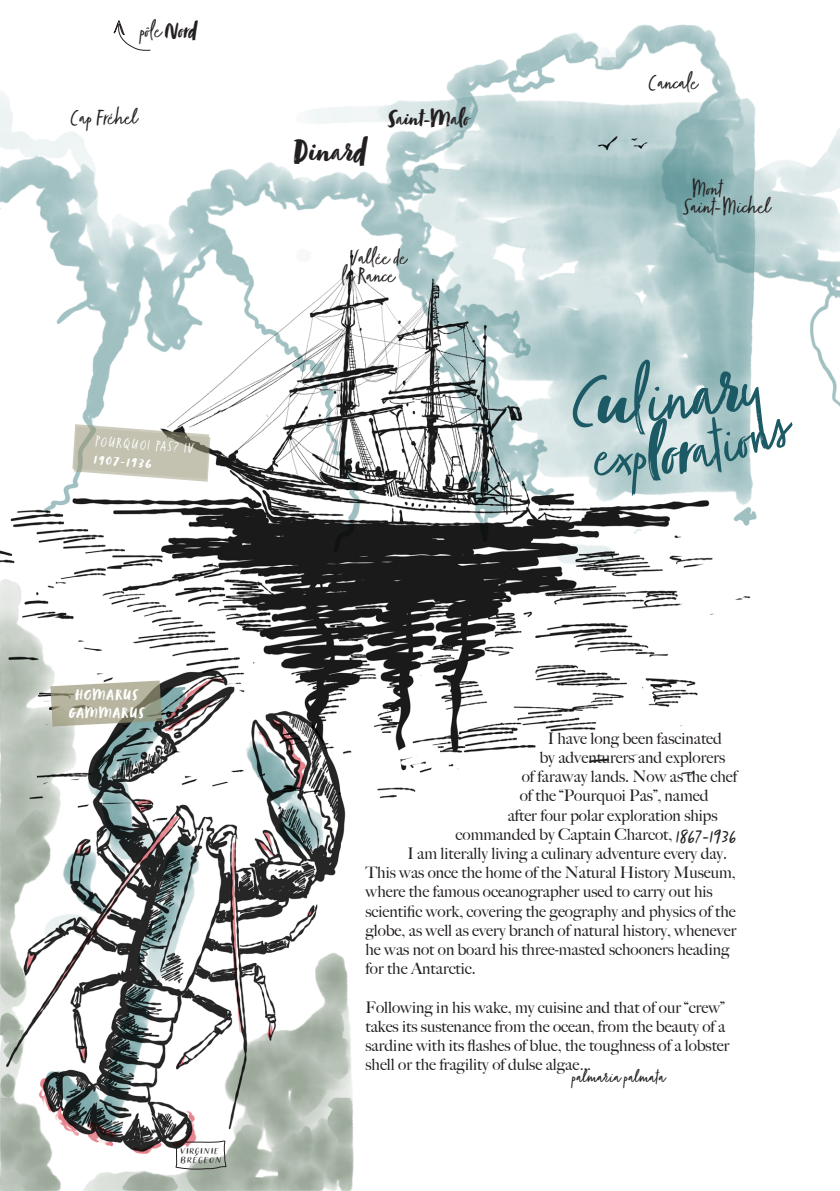
<style>
.page{position:relative;width:840px;height:1191px;background:#fff}
.page>*{position:absolute;margin:0;border:0;box-sizing:border-box;transform-origin:0 0}
.t1{font:36px "Zooja Pro";color:#231f20}
.t2{font:24px "Zooja Light Pro";color:#231f20}
.t3{font:24px "Zooja Pro";color:#231f20}
.t4{font:20px "Zooja Light Pro";color:#231f20}
.t5{font:18.4px "Looking Flowers Caps";color:#231f20}
.t6{font:500 16px/19.2px "Big Caslon";color:#231f20}
.t7{font:15px "Zooja Pro";letter-spacing:.1em;color:#fff}
.t8{font:15px "Zooja Light Pro";color:#fff}
.s1{font-family:"Zooja Pro"}
</style>
<div class="page">
<img style="left:0;top:24px;width:839px;height:1167px">
<svg style="left:112px;top:20px;width:39px;height:31px"></svg>
<svg style="left:72px;top:424px;width:138px;height:58px"></svg>
<svg style="left:50px;top:680px;width:112px;height:46px;background:#aeae9b"></svg>
<svg style="left:174px;top:1140px;width:52px;height:33px"></svg>
<svg style="left:477px;top:748px;width:187px;height:109px"></svg>
<svg style="left:569px;top:359px;width:229px;height:136px"></svg>
<p class="t2" style="left:139px;top:17px;width:59px">pôle <span class="s1">Nord</span></p>
<p class="t2" style="left:69px;top:105px;width:67px">Cap Fréhel</p>
<p class="t8" style="left:96px;top:433px;width:99px;rotate:4deg">POURQUOI PAS? IV</p>
<p class="t7" style="left:94px;top:450px;width:59px;rotate:4deg">1907-1936</p>
<p class="t1" style="left:292px;top:130px;width:75px">Dinard</p>
<p class="t3" style="left:387px;top:104px;width:81px">Saint-Malo</p>
<p class="t2" style="left:349px;top:244px;width:57px">Vallée de</p>
<p class="t2" style="left:340px;top:262px;width:53px">la Rance</p>
<p class="t2" style="left:647px;top:70px;width:49px">Cancale</p>
<p class="t2" style="left:690px;top:175px;width:32px">Mont</p>
<p class="t2" style="left:682px;top:193px;width:87px">Saint-Michel</p>
<p class="t7" style="left:75px;top:686px;width:63px">HOMARUS</p>
<p class="t7" style="left:69px;top:704px;width:76px">GAMMARUS</p>
<p class="t5" style="left:180px;top:1140px;width:41px">Virginie</p>
<p class="t5" style="left:180px;top:1150px;width:44px">Brégeon</p>
<p class="t6" style="left:547px;top:728px;width:176px">I have long been fascinated</p>
<p class="t6" style="left:539px;top:747px;width:187px">by adventurers and explorers</p>
<p class="t6" style="left:521px;top:766px;width:217px">of faraway lands. Now as the chef</p>
<p class="t6" style="left:519px;top:785px;width:190px">of the “Pourquoi Pas”, named</p>
<p class="t6" style="left:507px;top:804px;width:211px">after four polar exploration ships</p>
<p class="t6" style="left:455px;top:824px;width:218px">commanded by Captain Charcot,</p>
<p class="t6" style="left:365px;top:843px;width:372px;text-indent:42px">I am literally living a culinary adventure every day.<br>This was once the home of the Natural History Museum, where the famous oceanographer used to carry out his scientific work, covering the geography and physics of the globe, as well as every branch of natural history, whenever he was not on board his three-masted schooners heading for the Antarctic.</p>
<p class="t6" style="left:365px;top:996px;width:365px">Following in his wake, my cuisine and that of our “crew” takes its sustenance from the ocean, from the beauty of a sardine with its flashes of blue, the toughness of a lobster shell or the fragility of dulse algae…</p>
<p class="t2" style="left:675px;top:822px;width:62px">1867-1936</p>
<p class="t4" style="left:571px;top:1065px;width:95px">palmaria palmata</p>
</div>
